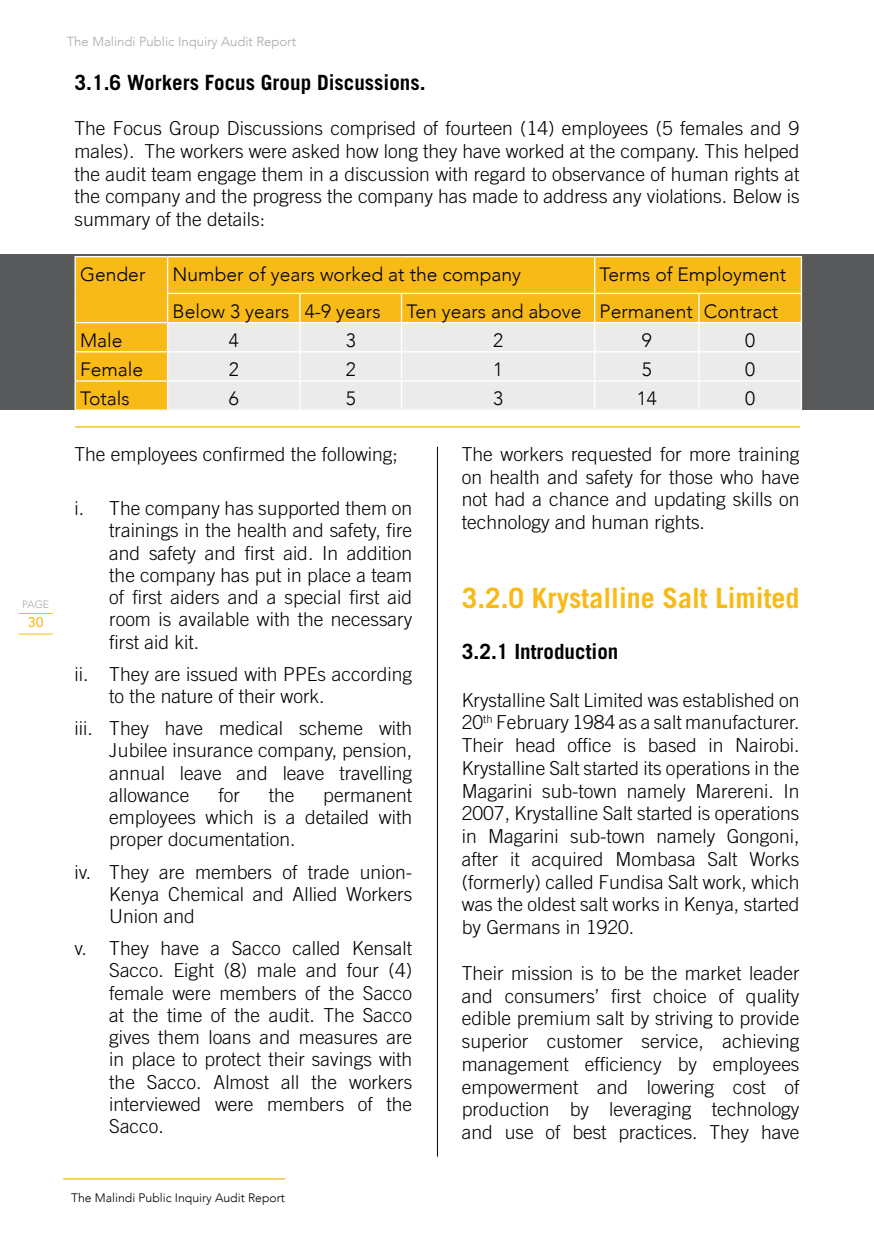
<style>
.page{position:relative;width:874px;height:1241px;background:#fff}
.page>*{position:absolute;margin:0;border:0;box-sizing:border-box;transform-origin:0 0}
.t1{font:700 28px "Trade Gothic LT Std";color:#f8ba17}
.t2{font:700 21px "Trade Gothic LT Std";color:#000}
.t3{font:300 19.25px/22.8px "Trade Gothic LT Std";color:#000;text-align:justify}
.t4{font:300 19.25px "Avenir";color:#000}
.t5{font:500 14px "Avenir";color:#f8ba17}
.t6{font:300 13.12px "Avenir";color:#a7a9ac}
.t7{font:300 12.25px "Avenir";color:#000}
.t8{font:300 10.5px "Avenir";color:#a7a9ac}
</style>
<div class="page">
<div style="left:0;top:254px;width:873px;height:155px;background:#58595b"></div>
<div style="left:76px;top:257px;width:724px;height:152px;background:#f8ba17"></div>
<div style="left:168px;top:323px;width:632px;height:86px;background:#ebebec"></div>
<hr style="left:74px;top:256px;width:93px;height:1px;background:#fff">
<hr style="left:74px;top:257px;width:2px;height:36px;background:#fff">
<hr style="left:74px;top:293px;width:2px;height:29px;background:#fff">
<hr style="left:167px;top:256px;width:133px;height:1px;background:#fff">
<hr style="left:167px;top:257px;width:1px;height:36px;background:#fff">
<hr style="left:300px;top:256px;width:101px;height:1px;background:#fff">
<hr style="left:401px;top:256px;width:193px;height:1px;background:#fff">
<hr style="left:594px;top:256px;width:104px;height:1px;background:#fff">
<hr style="left:593px;top:257px;width:2px;height:36px;background:#fff">
<hr style="left:698px;top:256px;width:103px;height:1px;background:#fff">
<hr style="left:800px;top:257px;width:1px;height:36px;background:#fff">
<hr style="left:167px;top:293px;width:133px;height:1px;background:#fff">
<hr style="left:300px;top:293px;width:101px;height:1px;background:#fff">
<hr style="left:401px;top:293px;width:193px;height:1px;background:#fff">
<hr style="left:400px;top:294px;width:2px;height:28px;background:#fff">
<hr style="left:594px;top:293px;width:104px;height:1px;background:#fff">
<hr style="left:593px;top:294px;width:2px;height:28px;background:#fff">
<hr style="left:698px;top:293px;width:103px;height:1px;background:#fff">
<hr style="left:74px;top:322px;width:93px;height:1px;background:#fff">
<hr style="left:74px;top:323px;width:2px;height:28px;background:#fff">
<hr style="left:167px;top:322px;width:133px;height:1px;background:#fff">
<hr style="left:300px;top:322px;width:101px;height:1px;background:#fff">
<hr style="left:401px;top:322px;width:193px;height:1px;background:#fff">
<hr style="left:400px;top:323px;width:2px;height:28px;background:#fff">
<hr style="left:594px;top:322px;width:104px;height:1px;background:#fff">
<hr style="left:593px;top:323px;width:2px;height:28px;background:#fff">
<hr style="left:698px;top:322px;width:103px;height:1px;background:#fff">
<hr style="left:74px;top:351px;width:93px;height:1px;background:#fff">
<hr style="left:74px;top:352px;width:2px;height:28px;background:#fff">
<hr style="left:167px;top:351px;width:133px;height:1px;background:#fff">
<hr style="left:300px;top:351px;width:101px;height:1px;background:#fff">
<hr style="left:401px;top:351px;width:193px;height:1px;background:#fff">
<hr style="left:400px;top:352px;width:2px;height:28px;background:#fff">
<hr style="left:594px;top:351px;width:104px;height:1px;background:#fff">
<hr style="left:593px;top:352px;width:2px;height:28px;background:#fff">
<hr style="left:698px;top:351px;width:103px;height:1px;background:#fff">
<hr style="left:74px;top:380px;width:93px;height:1px;background:#fff">
<hr style="left:74px;top:381px;width:2px;height:28px;background:#fff">
<hr style="left:167px;top:380px;width:133px;height:1px;background:#fff">
<svg style="left:167px;top:294px;width:1px;height:115px"></svg>
<hr style="left:300px;top:380px;width:101px;height:1px;background:#fff">
<svg style="left:299px;top:294px;width:1px;height:115px"></svg>
<hr style="left:401px;top:380px;width:193px;height:1px;background:#fff">
<hr style="left:400px;top:381px;width:2px;height:28px;background:#fff">
<hr style="left:594px;top:380px;width:104px;height:1px;background:#fff">
<hr style="left:593px;top:381px;width:2px;height:28px;background:#fff">
<hr style="left:698px;top:380px;width:103px;height:1px;background:#fff">
<svg style="left:698px;top:294px;width:1px;height:115px"></svg>
<svg style="left:800px;top:294px;width:1px;height:115px"></svg>
<hr style="left:437px;top:446px;width:1px;height:710px;background:#000">
<hr style="left:75px;top:426px;width:724px;height:1px;background:#f8ba17">
<hr style="left:19px;top:633px;width:34px;height:1px;background:#f8ba17">
<hr style="left:19px;top:613px;width:34px;height:1px;background:#f8ba17">
<hr style="left:63px;top:1177px;width:222px;height:2px;background:#f8ba17">
<p class="t8" style="left:22px;top:597px;width:28px">PAGE</p>
<p class="t5" style="left:28px;top:610px;width:17px">30</p>
<p class="t6" style="left:67px;top:34px;width:231px">The Malindi Public Inquiry Audit Report</p>
<p class="t2" style="left:74px;top:69px;width:352px">3.1.6 Workers Focus Group Discussions.</p>
<p class="t3" style="left:74px;top:117px;width:726px">The Focus Group Discussions comprised of fourteen (14) employees (5 females and 9 males). The workers were asked how long they have worked at the company. This helped the audit team engage them in a discussion with regard to observance of human rights at the company and the progress the company has made to address any violations. Below is summary of the details:</p>
<p class="t4" style="left:80px;top:263px;width:67px">Gender</p>
<p class="t4" style="left:172px;top:263px;width:350px">Number of years worked at the company</p>
<p class="t4" style="left:599px;top:263px;width:188px">Terms of Employment</p>
<p class="t4" style="left:172px;top:299px;width:209px">Below 3 years 4-9 years</p>
<p class="t4" style="left:406px;top:299px;width:373px">Ten years and above Permanent Contract</p>
<p class="t4" style="left:80px;top:329px;width:44px">Male</p>
<p class="t4" style="left:229px;top:329px;width:12px">4</p>
<p class="t4" style="left:345px;top:329px;width:12px">3</p>
<p class="t4" style="left:493px;top:329px;width:12px">2</p>
<p class="t4" style="left:641px;top:329px;width:12px">9</p>
<p class="t4" style="left:744px;top:329px;width:12px">0</p>
<p class="t4" style="left:80px;top:358px;width:65px">Female</p>
<p class="t4" style="left:229px;top:358px;width:12px">2</p>
<p class="t4" style="left:345px;top:358px;width:12px">2</p>
<p class="t4" style="left:493px;top:358px;width:12px">1</p>
<p class="t4" style="left:641px;top:358px;width:12px">5</p>
<p class="t4" style="left:744px;top:358px;width:12px">0</p>
<p class="t4" style="left:80px;top:387px;width:51px">Totals</p>
<p class="t4" style="left:229px;top:387px;width:12px">6</p>
<p class="t4" style="left:345px;top:387px;width:12px">5</p>
<p class="t4" style="left:493px;top:387px;width:12px">3</p>
<p class="t4" style="left:636px;top:387px;width:22px">14</p>
<p class="t4" style="left:744px;top:387px;width:12px">0</p>
<p class="t3" style="left:74px;top:442px;width:325px">The employees confirmed the following;</p>
<p class="t3" style="left:109px;top:496px;width:304px;line-height:22.2px;text-indent:-35px">i. The company has supported them on trainings in the health and safety, fire and safety and first aid. In addition the company has put in place a team of first aiders and a special first aid room is available with the necessary first aid kit.</p>
<p class="t3" style="left:109px;top:662px;width:304px;line-height:22.2px;text-indent:-35px">ii. They are issued with PPEs according to the nature of their work.</p>
<p class="t3" style="left:109px;top:716px;width:304px;line-height:22.2px;text-indent:-35px">iii. They have medical scheme with Jubilee insurance company, pension, annual leave and leave travelling allowance</p>
<p class="t3" style="left:218px;top:783px;width:23px">for</p>
<p class="t3" style="left:268px;top:783px;width:27px">the</p>
<p class="t3" style="left:109px;top:783px;width:304px;line-height:22.2px;text-indent:214px">permanent employees which is a detailed with proper documentation.</p>
<p class="t3" style="left:109px;top:860px;width:304px;line-height:22.2px;text-indent:-35px">iv. They are members of trade union-Kenya Chemical and Allied Workers Union and</p>
<p class="t3" style="left:109px;top:936px;width:304px;line-height:22.2px;text-indent:-35px">v. They have a Sacco called Kensalt Sacco. Eight (8) male and four (4) female were members of the Sacco at the time of the audit. The Sacco gives them loans and measures are in place to protect their savings with the Sacco. Almost all the workers interviewed were members of the Sacco.</p>
<p class="t3" style="left:461px;top:442px;width:339px">The workers requested for more training on health and safety for those who have not had a chance and updating skills on technology and human rights.</p>
<h1 class="t1" style="left:461px;top:581px;width:339px">3.2.0 Krystalline Salt Limited</h1>
<p class="t2" style="left:461px;top:638px;width:158px">3.2.1 Introduction</p>
<p class="t3" style="left:461px;top:688px;width:339px">Krystalline Salt Limited was established on 20<sup>th</sup> February 1984 as a salt manufacturer.<br>Their head office is based in Nairobi.<br>Krystalline Salt started its operations in the Magarini sub-town namely Marereni. In 2007, Krystalline Salt started is operations in Magarini sub-town namely Gongoni, after it acquired Mombasa Salt Works (formerly) called Fundisa Salt work, which was the oldest salt works in Kenya, started by Germans in 1920.</p>
<p class="t3" style="left:461px;top:961px;width:339px">Their mission is to be the market leader and consumers’ first choice of quality edible premium salt by striving to provide superior customer service, achieving management efficiency by employees empowerment and lowering cost of production by leveraging technology and use of best practices. They have</p>
<p class="t7" style="left:71px;top:1189px;width:215px">The Malindi Public Inquiry Audit Report</p>
</div>
